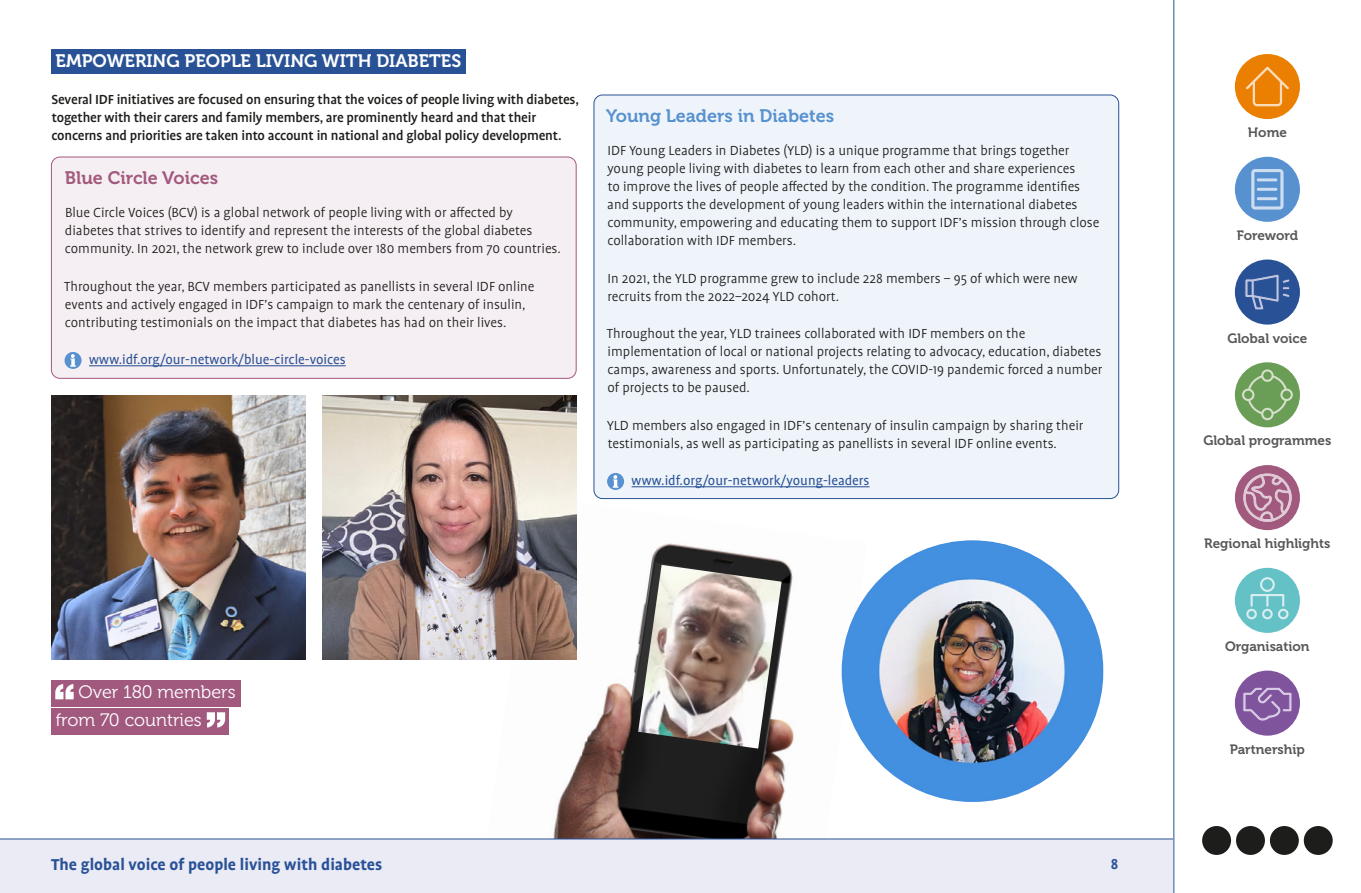
<style>
.page{position:relative;width:1361px;height:893px;background:#fff}
.page>*{position:absolute;margin:0;border:0;box-sizing:border-box;transform-origin:0 0}
.t1{font:700 18px "Profile Pro";color:#295296}
.t2{font:18px "Museo 700";color:#fff}
.t3{font:18px/28.2px "Museo 300";color:#fff}
.t4{font:18px "Museo 700";color:#5791cf}
.t5{font:18px "Museo 700";color:#a2597e}
.t6{font:700 16.5px "Profile Pro";color:#295296}
.t7{font:300 15px/18px "Profile Pro";color:#1d1d1b}
.t8{font:500 15px/18px "Profile Pro";letter-spacing:-.01em;color:#1d1d1b}
.t9{font:15px "Profile Pro";color:#295296}
.t10{font:13.5px "Museo 700";color:#575756}
</style>
<div class="page">
<div style="left:51px;top:49px;width:414px;height:24px;background:#295296"></div>
<div style="left:51px;top:680px;width:189px;height:27px;background:#a2597e"></div>
<div style="left:51px;top:708px;width:177px;height:27px;background:#a2597e"></div>
<svg style="left:55px;top:684px;width:19px;height:15px"></svg>
<svg style="left:207px;top:712px;width:18px;height:16px"></svg>
<img style="left:479px;top:496px;width:388px;height:342px">
<img style="left:638px;top:565px;width:143px;height:184px">
<div style="left:51px;top:157px;width:525px;height:221px;background:#f5eef2;border-radius:9px"></div>
<hr style="left:89px;top:365px;width:257px;height:1px;background:#295296">
<div style="left:65px;top:352px;width:17px;height:17px;background:#5791cf;border-radius:50%"></div>
<svg style="left:70px;top:354px;width:6px;height:13px"></svg>
<div style="left:51px;top:157px;width:525px;height:222px;border:1px solid #a2597e;border-radius:9px"></div>
<div style="left:594px;top:95px;width:524px;height:404px;background:#eef4fa;border-radius:9px"></div>
<hr style="left:631px;top:486px;width:238px;height:1px;background:#295296">
<div style="left:607px;top:473px;width:17px;height:17px;background:#5791cf;border-radius:50%"></div>
<svg style="left:613px;top:475px;width:5px;height:13px"></svg>
<img style="left:51px;top:396px;width:254px;height:263px">
<img style="left:322px;top:396px;width:254px;height:263px">
<img style="left:841px;top:540px;width:262px;height:262px;border-radius:131px">
<div style="left:0;top:838px;width:1173px;height:55px;background:#ebebf6"></div>
<div style="left:1235px;top:157px;width:65px;height:65px;background:#5791cf;border-radius:50%"></div>
<svg style="left:1251px;top:169px;width:32px;height:41px"></svg>
<hr style="left:1258px;top:178px;width:18px;height:3px;background:#cddef0">
<hr style="left:1258px;top:188px;width:18px;height:3px;background:#cddef0">
<hr style="left:1258px;top:197px;width:18px;height:3px;background:#cddef0">
<div style="left:1235px;top:260px;width:65px;height:65px;background:#295296;border-radius:50%"></div>
<svg style="left:1245px;top:274px;width:45px;height:36px"></svg>
<div style="left:1235px;top:362px;width:65px;height:65px;background:#6a9e56;border-radius:50%"></div>
<svg style="left:1242px;top:369px;width:50px;height:51px"></svg>
<div style="left:1235px;top:465px;width:65px;height:65px;background:#a2597e;border-radius:50%"></div>
<svg style="left:1243px;top:473px;width:48px;height:49px"></svg>
<div style="left:1235px;top:568px;width:65px;height:65px;background:#64c2c7;border-radius:50%"></div>
<svg style="left:1246px;top:577px;width:42px;height:42px"></svg>
<div style="left:1235px;top:671px;width:65px;height:65px;background:#80539d;border-radius:50%"></div>
<svg style="left:1243px;top:687px;width:49px;height:34px"></svg>
<div style="left:1202px;top:826px;width:29px;height:29px;background:#1d1d1b;border-radius:50%"></div>
<div style="left:1236px;top:826px;width:29px;height:29px;background:#1d1d1b;border-radius:50%"></div>
<div style="left:1270px;top:826px;width:28px;height:29px;background:#1d1d1b;border-radius:50%"></div>
<div style="left:1303px;top:826px;width:29px;height:29px;background:#1d1d1b;border-radius:50%"></div>
<div style="left:1235px;top:54px;width:65px;height:65px;background:#ea7f02;border-radius:50%"></div>
<svg style="left:1246px;top:66px;width:43px;height:41px"></svg>
<hr style="left:1173px;top:0;width:1px;height:893px;background:#295296">
<p class="t2" style="left:56px;top:51px;width:407px">EMPOWERING PEOPLE LIVING WITH DIABETES</p>
<p class="t8" style="left:51px;top:91px;width:529px">Several IDF initiatives are focused on ensuring that the voices of people living with diabetes, together with their carers and family members, are prominently heard and that their concerns and priorities are taken into account in national and global policy development.</p>
<p class="t5" style="left:65px;top:168px;width:155px">Blue Circle Voices</p>
<p class="t7" style="left:65px;top:204px;width:497px">Blue Circle Voices (BCV) is a global network of people living with or affected by diabetes that strives to identify and represent the interests of the global diabetes community. In 2021, the network grew to include over 180 members from 70 countries.</p>
<p class="t7" style="left:64px;top:278px;width:472px">Throughout the year, BCV members participated as panellists in several IDF online events and actively engaged in IDF’s campaign to mark the centenary of insulin, contributing testimonials on the impact that diabetes has had on their lives.</p>
<p class="t9" style="left:89px;top:352px;width:258px">www.idf.org/our-network/blue-circle-voices</p>
<p class="t4" style="left:606px;top:106px;width:230px">Young Leaders in Diabetes</p>
<p class="t7" style="left:607px;top:142px;width:494px">IDF Young Leaders in Diabetes (YLD) is a unique programme that brings together young people living with diabetes to learn from each other and share experiences<br>to improve the lives of people affected by the condition. The programme identifies and supports the development of young leaders within the international diabetes community, empowering and educating them to support IDF’s mission through close collaboration with IDF members.</p>
<p class="t7" style="left:607px;top:270px;width:471px">In 2021, the YLD programme grew to include 228 members – 95 of which were new recruits from the 2022–2024 YLD cohort.</p>
<p class="t7" style="left:607px;top:325px;width:497px">Throughout the year, YLD trainees collaborated with IDF members on the implementation of local or national projects relating to advocacy, education, diabetes camps, awareness and sports. Unfortunately, the COVID-19 pandemic forced a number of projects to be paused.</p>
<p class="t7" style="left:607px;top:417px;width:478px">YLD members also engaged in IDF’s centenary of insulin campaign by sharing their testimonials, as well as participating as panellists in several IDF online events.</p>
<p class="t9" style="left:631px;top:472px;width:239px">www.idf.org/our-network/young-leaders</p>
<p class="t3" style="left:56px;top:678px;width:181px;text-indent:23px">Over 180 members from 70 countries</p>
<p class="t1" style="left:51px;top:854px;width:333px">The global voice of people living with diabetes</p>
<p class="t6" style="left:1111px;top:854px;width:9px">8</p>
<p class="t10" style="left:1248px;top:125px;width:41px">Home</p>
<p class="t10" style="left:1236px;top:228px;width:63px">Foreword</p>
<p class="t10" style="left:1227px;top:330px;width:82px">Global voice</p>
<p class="t10" style="left:1203px;top:433px;width:129px">Global programmes</p>
<p class="t10" style="left:1204px;top:536px;width:128px">Regional highlights</p>
<p class="t10" style="left:1225px;top:639px;width:86px">Organisation</p>
<p class="t10" style="left:1229px;top:742px;width:77px">Partnership</p>
</div>
